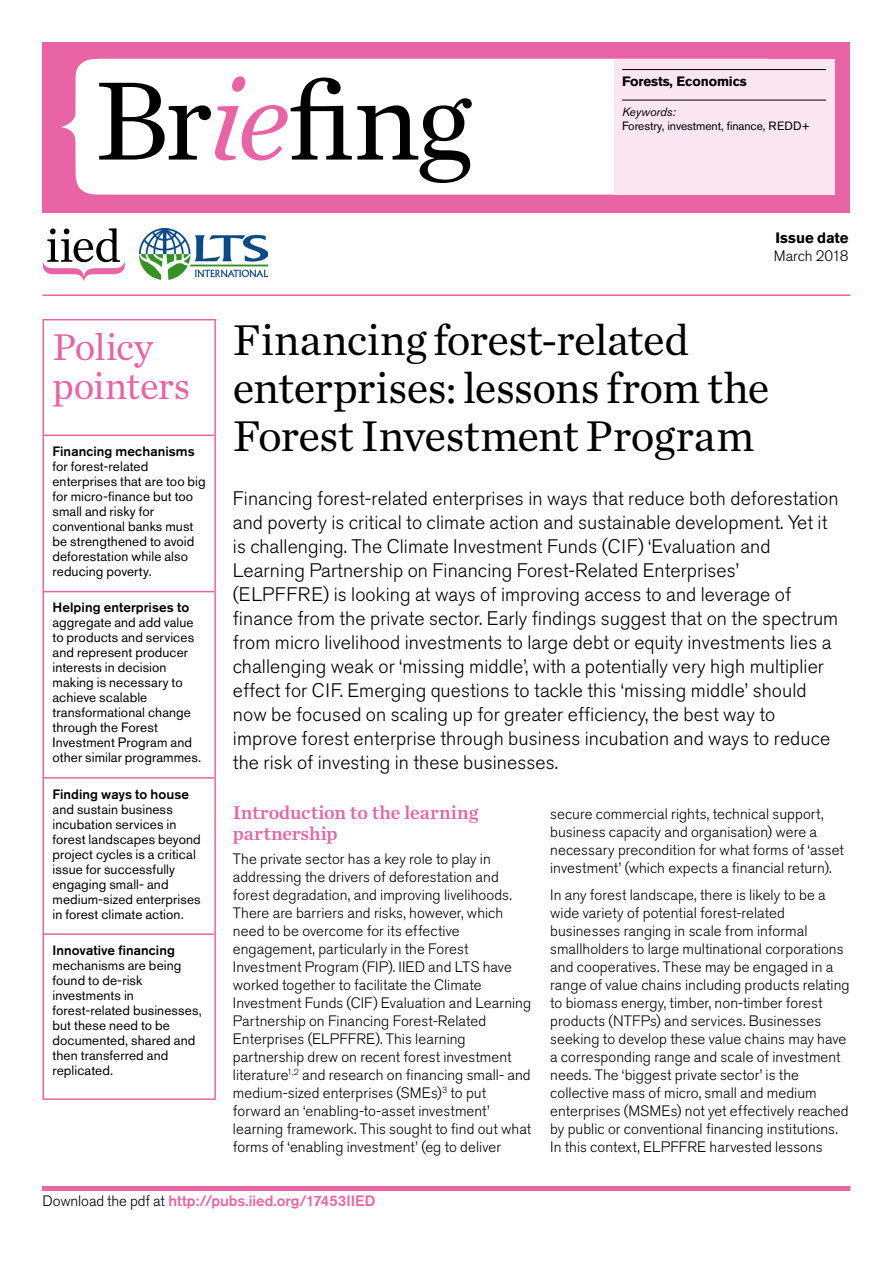
<style>
.page{position:relative;width:893px;height:1263px;background:#fff}
.page>*{position:absolute;margin:0;border:0;box-sizing:border-box;transform-origin:0 0}
.IIED_briefing_Title{font:116.7px "Chronicle Text G1";color:#000}
.IIED_briefing_Title-2{font:45px/48px "Chronicle Text G1";letter-spacing:-.015em;color:#000}
.IIED_briefing_Policy{font:39px/39px "Chronicle Text G1";letter-spacing:-.015em;color:#e864a5}
.IIED_briefing_Summar{font:300 19.5px/24px "Akzidenz Grotesk BE";letter-spacing:.005em;color:#000}
.IIED_briefing_Subhea{font:19.5px/21px "Chronicle Text G1 Semi";color:#e864a5}
.IIED_briefing_Body_c{font:300 15px/18px "Akzidenz Grotesk BE";letter-spacing:.005em;color:#000}
.IIED_briefing_Body_c-2{font:500 15px "Akzidenz Grotesk BE";color:#e864a5}
.IIED_briefing_Body_c-3{font:700 15px/18px "Akzidenz Grotesk BE";letter-spacing:-.005em;color:#000}
.IIED_briefing_Policy-2{font:13.5px/15px "Akzidenz Grotesk BE";letter-spacing:.005em;color:#000}
.t1{font:700 13.5px "Akzidenz Grotesk BE";letter-spacing:-.01em;color:#000}
.t2{font:12px "Akzidenz Grotesk BE";letter-spacing:-.01em;color:#000}
.t3{font:italic 12px "Akzidenz Grotesk BE";letter-spacing:-.01em;color:#000}
.s1{font-style:italic;color:#e864a5}
.s2{font-weight:300}
.s3{font-weight:500}
.s4{font-weight:300;color:#000}
</style>
<div class="page">
<div style="left:43px;top:43px;width:807px;height:170px;background:#e864a5"></div>
<div style="left:61px;top:59px;width:553px;height:136px;background:#fff"></div>
<svg style="left:42px;top:228px;width:83px;height:53px"></svg>
<div style="left:614px;top:59px;width:220px;height:136px;background:#fae5f0"></div>
<hr style="left:622px;top:69px;width:204px;height:1px;background:#000">
<hr style="left:622px;top:100px;width:204px;height:1px;background:#000">
<div style="left:43px;top:1186px;width:807px;height:5px;background:#e864a5"></div>
<hr style="left:44px;top:435px;width:170px;height:1px;background:#e864a5">
<hr style="left:44px;top:591px;width:170px;height:1px;background:#e864a5">
<hr style="left:44px;top:777px;width:170px;height:2px;background:#e864a5">
<hr style="left:44px;top:933px;width:170px;height:2px;background:#e864a5">
<div style="left:43px;top:319px;width:173px;height:781px;border:2px solid #e864a5"></div>
<hr style="left:43px;top:294px;width:807px;height:2px;background:#e864a5">
<img style="left:140px;top:228px;width:128px;height:51px">
<p class="IIED_briefing_Title" style="left:94px;top:32px;width:379px">Br<span class="s1">ie</span>fing</p>
<p class="t1" style="left:622px;top:73px;width:126px">Forests, Economics</p>
<p class="t3" style="left:622px;top:105px;width:55px">Keywords:</p>
<p class="t2" style="left:622px;top:119px;width:190px">Forestry, investment, finance, REDD+</p>
<p class="IIED_briefing_Body_c-3" style="left:774px;top:229px;width:76px">Issue date<br><span class="s2">March 2018</span></p>
<p class="IIED_briefing_Policy" style="left:53px;top:325px;width:139px">Policy pointers</p>
<p class="IIED_briefing_Policy-2" style="left:53px;top:444px;width:155px"><span class="s3">Financing mechanisms </span>for forest-related enterprises that are too big for micro-finance but too small and risky for conventional banks must be strengthened to avoid deforestation while also reducing poverty.</p>
<p class="IIED_briefing_Policy-2" style="left:53px;top:600px;width:150px"><span class="s3">Helping enterprises to </span>aggregate and add value to products and services and represent producer interests in decision making is necessary to achieve scalable transformational change through the Forest<br>Investment Program and other similar programmes.</p>
<p class="IIED_briefing_Policy-2" style="left:53px;top:786px;width:150px"><span class="s3">Finding ways to house </span>and sustain business incubation services in forest landscapes beyond project cycles is a critical issue for successfully engaging small- and medium-sized enterprises in forest climate action.</p>
<p class="IIED_briefing_Policy-2" style="left:53px;top:942px;width:151px"><span class="s3">Innovative financing </span>mechanisms are being found to de-risk investments in forest-related businesses, but these need to be documented, shared and then transferred and replicated.</p>
<p class="IIED_briefing_Title-2" style="left:233px;top:313px;width:538px">Financing forest-related enterprises: lessons from the<br>Forest Investment Program</p>
<p class="IIED_briefing_Summar" style="left:233px;top:486px;width:607px">Financing forest-related enterprises in ways that reduce both deforestation and poverty is critical to climate action and sustainable development. Yet it is challenging. The Climate Investment Funds (CIF) ‘Evaluation and Learning Partnership on Financing Forest-Related Enterprises’ (ELPFFRE) is looking at ways of improving access to and leverage of finance from the private sector. Early findings suggest that on the spectrum from micro livelihood investments to large debt or equity investments lies a challenging weak or ‘missing middle’, with a potentially very high multiplier effect for CIF. Emerging questions to tackle this ‘missing middle’ should now be focused on scaling up for greater efficiency, the best way to improve forest enterprise through business incubation and ways to reduce the risk of investing in these businesses.</p>
<p class="IIED_briefing_Subhea" style="left:233px;top:800px;width:247px">Introduction to the learning partnership</p>
<p class="IIED_briefing_Body_c" style="left:233px;top:850px;width:300px">The private sector has a key role to play in addressing the drivers of deforestation and forest degradation, and improving livelihoods.<br>There are barriers and risks, however, which need to be overcome for its effective engagement, particularly in the Forest Investment Program (FIP). IIED and LTS have worked together to facilitate the Climate Investment Funds (CIF) Evaluation and Learning Partnership on Financing Forest-Related Enterprises (ELPFFRE). This learning partnership drew on recent forest investment literature<sup>1,2</sup> and research on financing small- and medium-sized enterprises (SMEs)<sup>3</sup> to put forward an ‘enabling-to-asset investment’ learning framework. This sought to find out what forms of ‘enabling investment’ (eg to deliver</p>
<p class="IIED_briefing_Body_c" style="left:550px;top:805px;width:295px">secure commercial rights, technical support, business capacity and organisation) were a necessary precondition for what forms of ‘asset investment’ (which expects a financial return).</p>
<p class="IIED_briefing_Body_c" style="left:550px;top:886px;width:301px">In any forest landscape, there is likely to be a wide variety of potential forest-related businesses ranging in scale from informal smallholders to large multinational corporations and cooperatives. These may be engaged in a range of value chains including products relating to biomass energy, timber, non-timber forest products (NTFPs) and services. Businesses seeking to develop these value chains may have a corresponding range and scale of investment needs. The ‘biggest private sector’ is the collective mass of micro, small and medium enterprises (MSMEs) not yet effectively reached by public or conventional financing institutions.<br>In this context, ELPFFRE harvested lessons</p>
<p class="IIED_briefing_Body_c-2" style="left:43px;top:1192px;width:334px"><span class="s4">Download the pdf at</span> http://pubs.iied.org/17453IIED</p>
</div>
